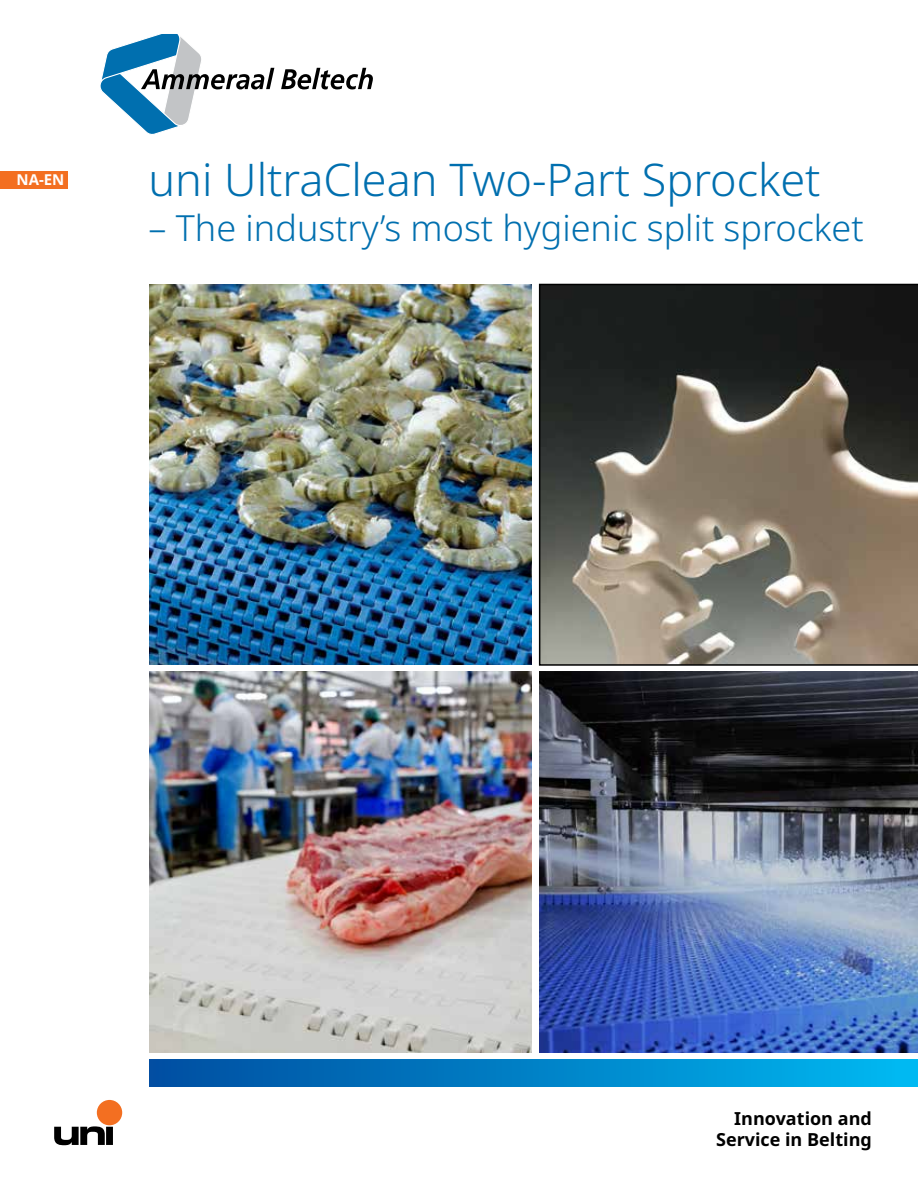
<style>
.page{position:relative;width:918px;height:1188px;background:#fff}
.page>*{position:absolute;margin:0;border:0;box-sizing:border-box;transform-origin:0 0}
.t1{font:300 45px "Noto Sans";color:#006faf}
.t2{font:300 36px "Noto Sans";color:#006faf}
.t3{font:700 18px/21.6px "Noto Sans";color:#000;text-align:right}
.t4{font:700 15px "Noto Sans";color:#fff}
</style>
<div class="page">
<svg style="left:539px;top:284px;width:379px;height:382px;background:#645f55"></svg>
<img style="left:540px;top:672px;width:378px;height:380px">
<div style="left:149px;top:1059px;width:769px;height:27px;background:linear-gradient(to right,#004d9f,#00b9f1)"></div>
<img style="left:149px;top:284px;width:383px;height:381px">
<img style="left:149px;top:672px;width:383px;height:380px">
<svg style="left:100px;top:34px;width:174px;height:101px"></svg>
<svg style="left:281px;top:68px;width:92px;height:21px"></svg>
<div style="left:0;top:171px;width:68px;height:18px;background:#f36f21"></div>
<svg style="left:54px;top:1126px;width:59px;height:19px"></svg>
<div style="left:97px;top:1100px;width:25px;height:25px;background:#f36f21;border-radius:50%"></div>
<p class="t4" style="left:17px;top:169px;width:49px">NA-EN</p>
<p class="t1" style="left:148px;top:148px;width:674px">uni UltraClean Two-Part Sprocket</p>
<p class="t2" style="left:148px;top:203px;width:717px">– The industry’s most hygienic split sprocket</p>
<p class="t3" style="left:716px;top:1107px;width:157px">Innovation and<br>Service in Belting</p>
</div>
